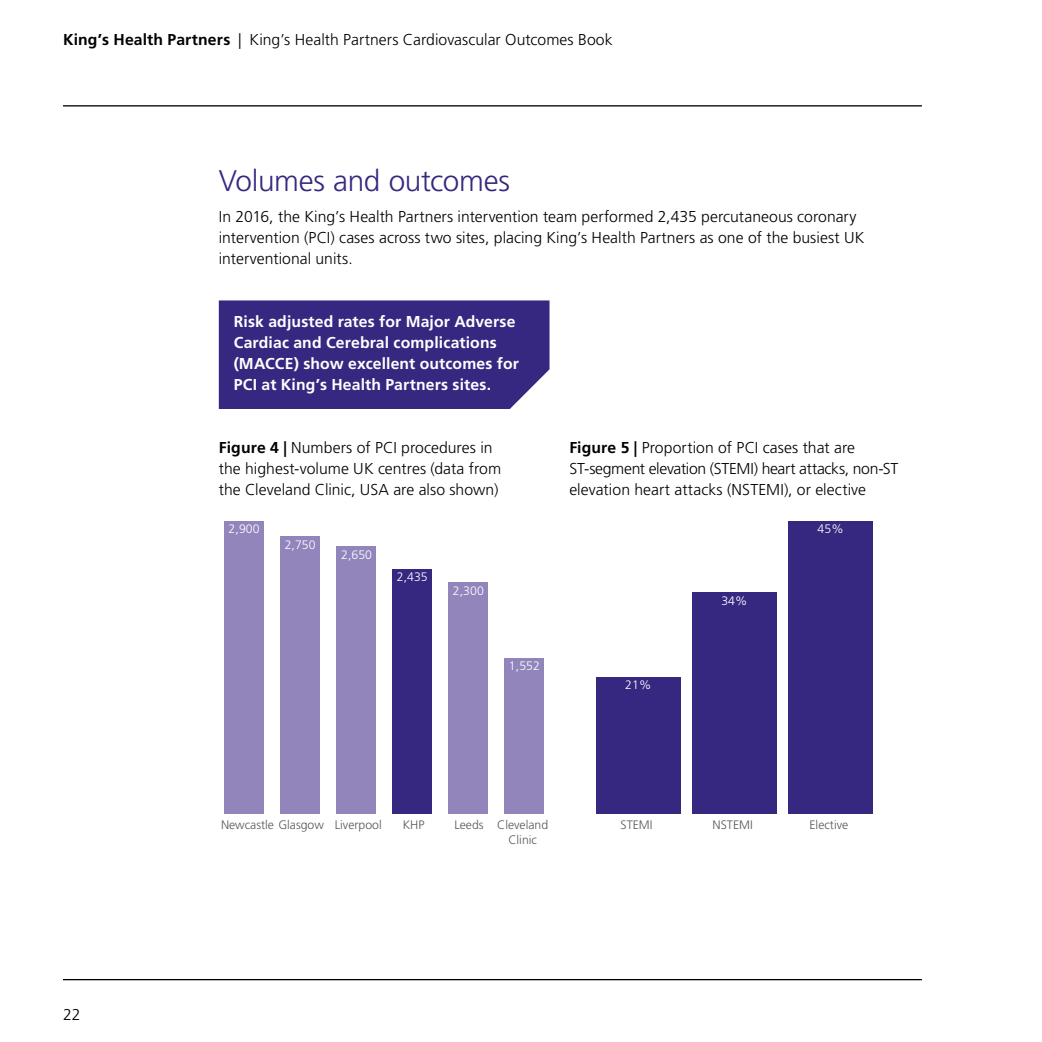
<style>
.page{position:relative;width:1042px;height:1042px;background:#fff}
.page>*{position:absolute;margin:0;border:0;box-sizing:border-box;transform-origin:0 0}
.t1{font:300 29.75px "Frutiger LT Std";letter-spacing:-.01em;color:#362880}
.t2{font:300 15.75px/21px "Frutiger LT Std";color:#000}
.t3{font:700 15.75px/21px "Frutiger LT Std";letter-spacing:.01em;color:#fff}
.t4{font:300 12.25px/14.7px "Frutiger LT Std";color:#575756}
.t5{font:300 12.25px "Frutiger LT Std";letter-spacing:.005em;color:#fff}
.s1{font-weight:700}
</style>
<div class="page">
<hr style="left:63px;top:105px;width:859px;height:1px;background:#000">
<hr style="left:63px;top:979px;width:859px;height:1px;background:#000">
<div style="left:219px;top:300px;width:330px;height:109px;background:#362880"></div>
<div style="left:504px;top:658px;width:40px;height:156px;background:#9285bc"></div>
<div style="left:448px;top:582px;width:40px;height:232px;background:#9285bc"></div>
<div style="left:392px;top:569px;width:40px;height:245px;background:#362880"></div>
<div style="left:336px;top:547px;width:40px;height:267px;background:#9285bc"></div>
<div style="left:280px;top:537px;width:40px;height:277px;background:#9285bc"></div>
<div style="left:224px;top:521px;width:40px;height:293px;background:#9285bc"></div>
<div style="left:788px;top:521px;width:85px;height:293px;background:#362880"></div>
<div style="left:692px;top:593px;width:84px;height:221px;background:#362880"></div>
<div style="left:596px;top:677px;width:84px;height:137px;background:#362880"></div>
<p class="t2" style="left:63px;top:29px;width:551px"><span class="s1">King’s Health Partners</span> | King’s Health Partners Cardiovascular Outcomes Book</p>
<h1 class="t1" style="left:219px;top:163px;width:293px">Volumes and outcomes</h1>
<p class="t2" style="left:219px;top:206px;width:647px">In 2016, the King’s Health Partners intervention team performed 2,435 percutaneous coronary intervention (PCI) cases across two sites, placing King’s Health Partners as one of the busiest UK interventional units.</p>
<p class="t3" style="left:234px;top:311px;width:287px">Risk adjusted rates for Major Adverse Cardiac and Cerebral complications (MACCE) show excellent outcomes for PCI at King’s Health Partners sites.</p>
<p class="t2" style="left:219px;top:437px;width:284px"><span class="s1">Figure 4 |</span> Numbers of PCI procedures in the highest-volume UK centres (data from the Cleveland Clinic, USA are also shown)</p>
<p class="t2" style="left:569px;top:437px;width:331px"><span class="s1">Figure 5 |</span> Proportion of PCI cases that are<br>ST-segment elevation (STEMI) heart attacks, non-ST elevation heart attacks (NSTEMI), or elective</p>
<p class="t2" style="left:63px;top:1004px;width:19px">22</p>
<p class="t5" style="left:229px;top:522px;width:32px">2,900</p>
<p class="t5" style="left:285px;top:537px;width:32px">2,750</p>
<p class="t5" style="left:341px;top:548px;width:32px">2,650</p>
<p class="t5" style="left:397px;top:569px;width:32px">2,435</p>
<p class="t5" style="left:453px;top:584px;width:32px">2,300</p>
<p class="t5" style="left:509px;top:659px;width:32px">1,552</p>
<p class="t4" style="left:221px;top:817px;width:162px">Newcastle Glasgow Liverpool</p>
<p class="t4" style="left:403px;top:817px;width:23px">KHP</p>
<p class="t4" style="left:508px;top:817px;width:41px;text-indent:-54px">Leeds Cleveland<br>Clinic</p>
<p class="t5" style="left:625px;top:678px;width:28px">21%</p>
<p class="t5" style="left:721px;top:593px;width:28px">34%</p>
<p class="t5" style="left:817px;top:522px;width:28px">45%</p>
<p class="t4" style="left:620px;top:817px;width:33px">STEMI</p>
<p class="t4" style="left:712px;top:817px;width:42px">NSTEMI</p>
<p class="t4" style="left:809px;top:817px;width:40px">Elective</p>
</div>
